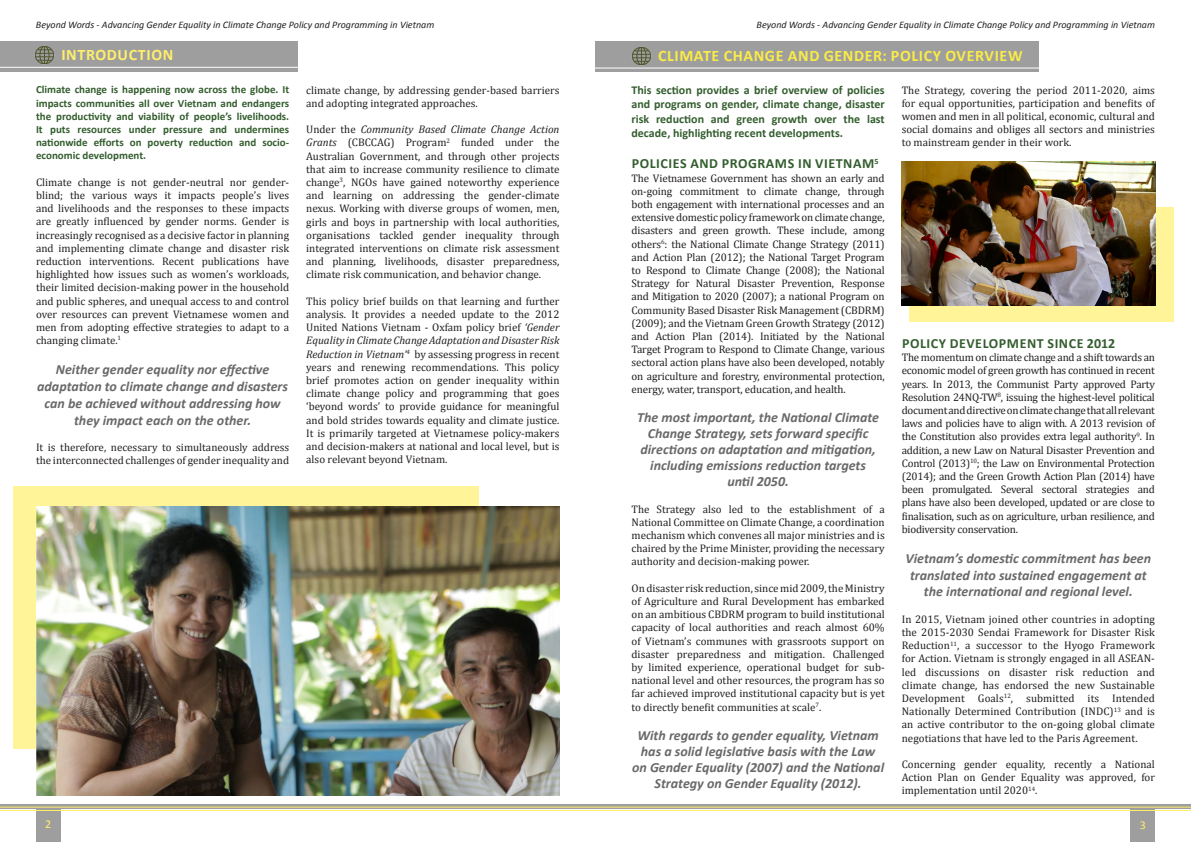
<style>
.page{position:relative;width:1191px;height:842px;background:#fff}
.page>*{position:absolute;margin:0;border:0;box-sizing:border-box;transform-origin:0 0}
.Paragraph_Style_1{font:700 16px "Calibri";letter-spacing:.04em;color:#faec46}
.Subheadings{font:700 16px "Calibri";letter-spacing:.04em;color:#ffef6b}
.Cambria_body{font:italic 700 14px/16px "Calibri";color:#696969;text-align:center}
.small_subheads{font:700 14px "Calibri";letter-spacing:.04em;color:#345e2f}
.Paragraph_Style_2{font:700 12px/14.4px "Calibri";color:#345e2f;text-align:justify}
.t1{font:12px "Calibri";color:#ffef6b}
.Cambria_body-2{font:11px/13.2px "Cambria";color:#231f20;text-align:justify}
.Cambria_body-3{font:700 11px/13.2px "Calibri";color:#345e2f;text-align:justify}
.t2{font:italic 10px "Calibri";color:#231f20}
.s1{font-style:italic}
</style>
<div class="page">
<div style="left:36px;top:806px;width:24px;height:36px;background:#9e9e9e"></div>
<div style="left:1130px;top:806px;width:25px;height:36px;background:#9e9e9e"></div>
<svg style="left:595px;top:804px;width:596px;height:5px;background:#a6a599"></svg>
<svg style="left:0;top:804px;width:595px;height:5px;background:#a7a599"></svg>
<hr style="left:0;top:807px;width:595px;height:1px;background:#ffef6b">
<hr style="left:595px;top:807px;width:596px;height:1px;background:#ffef6b">
<hr style="left:0;top:810px;width:1191px;height:1px;background:#ffef6b">
<div style="left:0;top:42px;width:298px;height:30px;background:#9e9e9e"></div>
<div style="left:910px;top:207px;width:264px;height:115px;background:#fff497"></div>
<div style="left:13px;top:486px;width:466px;height:263px;background:#fff497"></div>
<img style="left:36px;top:506px;width:523px;height:289px">
<img style="left:901px;top:161px;width:254px;height:144px">
<div style="left:595px;top:42px;width:444px;height:30px;background:#9e9e9e"></div>
<hr style="left:588px;top:68px;width:479px;height:1px;background:#fff">
<hr style="left:0;top:67px;width:448px;height:1px;background:#fff">
<img style="left:35px;top:46px;width:19px;height:19px">
<img style="left:632px;top:47px;width:19px;height:19px">
<p class="t2" style="left:36px;top:18px;width:400px">Beyond Words - Advancing Gender Equality in Climate Change Policy and Programming in Vietnam</p>
<p class="t2" style="left:756px;top:18px;width:400px">Beyond Words - Advancing Gender Equality in Climate Change Policy and Programming in Vietnam</p>
<p class="Subheadings" style="left:61px;top:44px;width:113px">INTRODUCTION</p>
<p class="Paragraph_Style_1" style="left:658px;top:45px;width:366px">CLIMATE CHANGE AND GENDER: POLICY OVERVIEW</p>
<p class="Cambria_body-3" style="left:36px;top:83px;width:255px">Climate change is happening now across the globe. It impacts communities all over Vietnam and endangers the productivity and viability of people’s livelihoods.<br>It puts resources under pressure and undermines nationwide efforts on poverty reduction and socio&shy;economic development.</p>
<p class="Cambria_body-2" style="left:36px;top:175px;width:255px">Climate change is not gender-neutral nor gender&shy;blind; the various ways it impacts people’s lives and livelihoods and the responses to these impacts are greatly influenced by gender norms. Gender is increasingly recognised as a decisive factor in planning and implementing climate change and disaster risk reduction interventions. Recent publications have highlighted how issues such as women’s workloads, their limited decision-making power in the household and public spheres, and unequal access to and control over resources can prevent Vietnamese women and men from adopting effective strategies to adapt to a changing climate.<sup>1</sup></p>
<p class="Cambria_body" style="left:37px;top:361px;width:252px;line-height:16.8px">Neither gender equality nor effective adaptation to climate change and disasters can be achieved without addressing how they impact each on the other.</p>
<p class="Cambria_body-2" style="left:36px;top:440px;width:255px">It is therefore, necessary to simultaneously address the interconnected challenges of gender inequality and</p>
<p class="Cambria_body-2" style="left:306px;top:83px;width:255px">climate change, by addressing gender-based barriers and adopting integrated approaches.</p>
<p class="Cambria_body-2" style="left:306px;top:123px;width:255px">Under the <span class="s1">Community Based Climate Change Action Grants</span> (CBCCAG) Program<sup>2</sup> funded under the Australian Government, and through other projects that aim to increase community resilience to climate change<sup>3</sup>, NGOs have gained noteworthy experience and learning on addressing the gender-climate nexus. Working with diverse groups of women, men, girls and boys in partnership with local authorities, organisations tackled gender inequality through integrated interventions on climate risk assessment and planning, livelihoods, disaster preparedness, climate risk communication, and behavior change.</p>
<p class="Cambria_body-2" style="left:306px;top:294px;width:255px">This policy brief builds on that learning and further analysis. It provides a needed update to the 2012<br>United Nations Vietnam - Oxfam policy brief <span class="s1">‘Gender Equality in Climate Change Adaptation and Disaster Risk Reduction in Vietnam’</span><sup>4</sup> by assessing progress in recent years and renewing recommendations. This policy brief promotes action on gender inequality within climate change policy and programming that goes ‘beyond words’ to provide guidance for meaningful and bold strides towards equality and climate justice.<br>It is primarily targeted at Vietnamese policy-makers and decision-makers at national and local level, but is also relevant beyond Vietnam.</p>
<p class="Paragraph_Style_2" style="left:631px;top:83px;width:255px">This section provides a brief overview of policies and programs on gender, climate change, disaster risk reduction and green growth over the last decade, highlighting recent developments.</p>
<p class="small_subheads" style="left:632px;top:155px;width:248px">POLICIES AND PROGRAMS IN VIETNAM<sup>5</sup></p>
<p class="Cambria_body-2" style="left:631px;top:171px;width:255px">The Vietnamese Government has shown an early and on-going commitment to climate change, through both engagement with international processes and an extensive domestic policy framework on climate change, disasters and green growth. These include, among others<sup>6</sup>: the National Climate Change Strategy (2011) and Action Plan (2012); the National Target Program to Respond to Climate Change (2008); the National Strategy for Natural Disaster Prevention, Response and Mitigation to 2020 (2007); a national Program on Community Based Disaster Risk Management (CBDRM) (2009); and the Vietnam Green Growth Strategy (2012) and Action Plan (2014). Initiated by the National Target Program to Respond to Climate Change, various sectoral action plans have also been developed, notably on agriculture and forestry, environmental protection, energy, water, transport, education, and health.</p>
<p class="Cambria_body" style="left:637px;top:409px;width:243px">The most important, the National Climate Change Strategy, sets forward specific directions on adaptation and mitigation, including emissions reduction targets</p>
<p class="Cambria_body" style="left:727px;top:473px;width:63px">until 2050.</p>
<p class="Cambria_body-2" style="left:631px;top:502px;width:255px">The Strategy also led to the establishment of a National Committee on Climate Change, a coordination mechanism which convenes all major ministries and is chaired by the Prime Minister, providing the necessary authority and decision-making power.</p>
<p class="Cambria_body-2" style="left:631px;top:581px;width:255px">On disaster risk reduction, since mid 2009, the Ministry of Agriculture and Rural Development has embarked on an ambitious CBDRM program to build institutional capacity of local authorities and reach almost 60% of Vietnam’s communes with grassroots support on disaster preparedness and mitigation. Challenged by limited experience, operational budget for sub&shy;national level and other resources, the program has so far achieved improved institutional capacity but is yet to directly benefit communities at scale<sup>7</sup>.</p>
<p class="Cambria_body" style="left:632px;top:727px;width:253px">With regards to gender equality, Vietnam has a solid legislative basis with the Law on Gender Equality (2007) and the National Strategy on Gender Equality (2012).</p>
<p class="Cambria_body-2" style="left:901px;top:83px;width:255px">The Strategy, covering the period 2011-2020, aims for equal opportunities, participation and benefits of women and men in all political, economic, cultural and social domains and obliges all sectors and ministries to mainstream gender in their work.</p>
<p class="small_subheads" style="left:902px;top:334px;width:215px">POLICY DEVELOPMENT SINCE 2012</p>
<p class="Cambria_body-2" style="left:901px;top:351px;width:255px">The momentum on climate change and a shift towards an economic model of green growth has continued in recent years. In 2013, the Communist Party approved Party Resolution 24NQ-TW<sup>8</sup>, issuing the highest-level political document and directive on climate change that all relevant laws and policies have to align with. A 2013 revision of the Constitution also provides extra legal authority<sup>9</sup>. In addition, a new Law on Natural Disaster Prevention and Control (2013)<sup>10</sup>; the Law on Environmental Protection (2014); and the Green Growth Action Plan (2014) have been promulgated. Several sectoral strategies and plans have also been developed, updated or are close to finalisation, such as on agriculture, urban resilience, and biodiversity conservation.</p>
<p class="Cambria_body" style="left:905px;top:550px;width:247px;line-height:16.8px">Vietnam’s domestic commitment has been translated into sustained engagement at the international and regional level.</p>
<p class="Cambria_body-2" style="left:901px;top:612px;width:255px">In 2015, Vietnam joined other countries in adopting the 2015-2030 Sendai Framework for Disaster Risk Reduction<sup>11</sup>, a successor to the Hyogo Framework for Action. Vietnam is strongly engaged in all ASEAN&shy;led discussions on disaster risk reduction and climate change, has endorsed the new Sustainable Development Goals<sup>12</sup>, submitted its Intended Nationally Determined Contribution (INDC)<sup>13</sup> and is an active contributor to the on-going global climate negotiations that have led to the Paris Agreement.</p>
<p class="Cambria_body-2" style="left:901px;top:758px;width:255px">Concerning gender equality, recently a National Action Plan on Gender Equality was approved, for implementation until 2020<sup>14</sup>.</p>
<p class="t1" style="left:45px;top:817px;width:8px">2</p>
<p class="t1" style="left:1139px;top:817px;width:8px">3</p>
</div>
